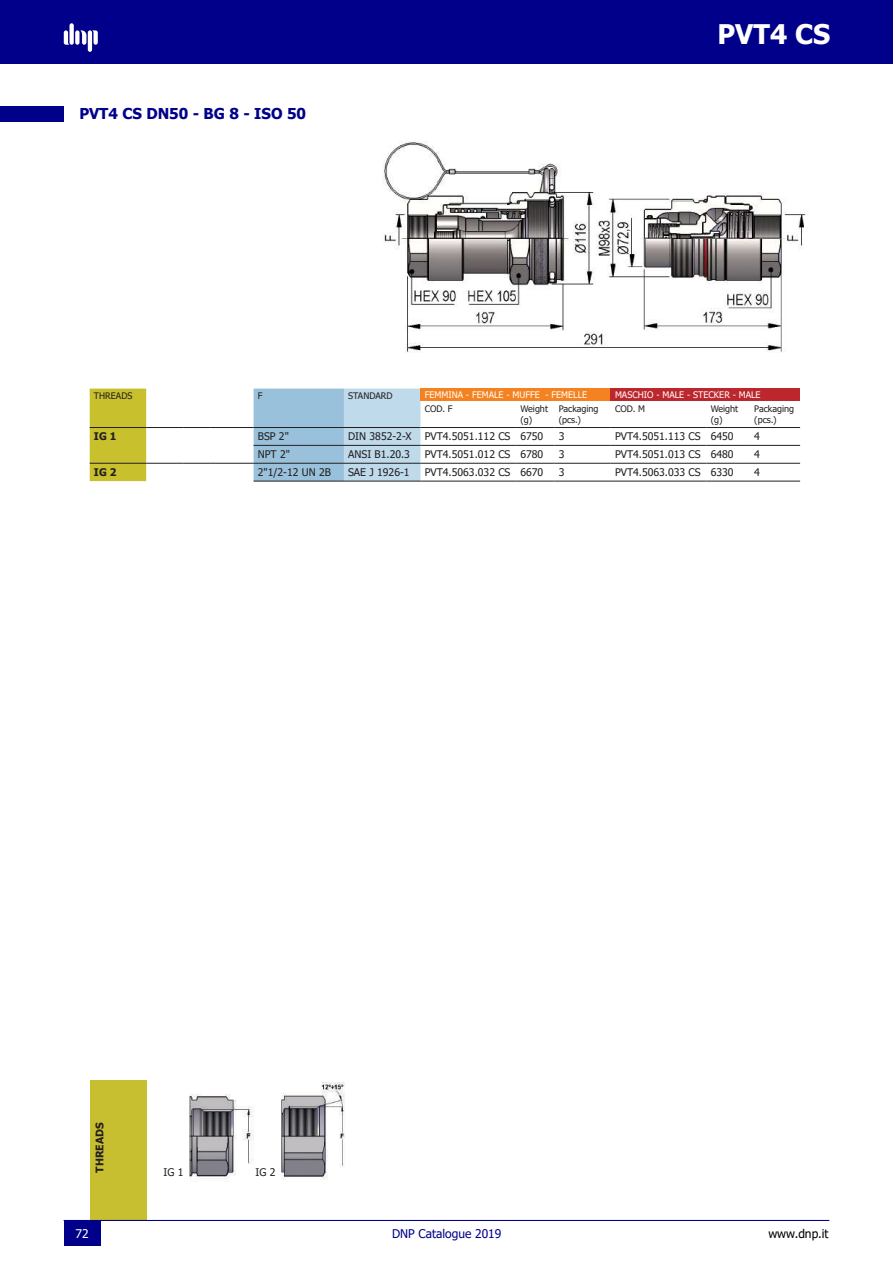
<style>
.page{position:relative;width:893px;height:1263px;background:#fff}
.page>*{position:absolute;margin:0;border:0;box-sizing:border-box;transform-origin:0 0}
.t1{font:700 27px "Tahoma";color:#fff}
.t2{font:700 15px "Tahoma";color:#00008b}
.t3{font:12px "Tahoma";color:#00008b}
.t4{font:12px "Tahoma";color:#000}
.t5{font:12px "Tahoma";color:#fff}
.t6{font:10.5px "Tahoma";color:#231f20}
.t7{font:700 10.5px "Tahoma";color:#231f20}
.t8{font:9px/10.8px "Tahoma";color:#231f20}
.t9{font:9px "Tahoma";color:#fff}
</style>
<div class="page">
<div style="left:0;top:0;width:893px;height:64px;background:#00008b"></div>
<svg style="left:92px;top:30px;width:6px;height:15px"></svg>
<div style="left:69px;top:23px;width:5px;height:22px;background:#fff;border-radius:2px"></div>
<svg style="left:75px;top:30px;width:4px;height:15px"></svg>
<hr style="left:88px;top:30px;width:4px;height:22px;background:#fff;border-radius:2px">
<svg style="left:64px;top:30px;width:5px;height:15px"></svg>
<svg style="left:80px;top:30px;width:6px;height:15px"></svg>
<div style="left:0;top:106px;width:64px;height:16px;background:#00008b"></div>
<div style="left:90px;top:1079px;width:56px;height:141px;background:#c7bf2f"></div>
<img style="left:189px;top:1094px;width:65px;height:87px">
<img style="left:281px;top:1082px;width:64px;height:98px">
<hr style="left:64px;top:1220px;width:765px;height:1px;background:#00008b">
<div style="left:64px;top:1220px;width:37px;height:26px;background:#00008b"></div>
<div style="left:90px;top:389px;width:56px;height:92px;background:#c8c12d"></div>
<div style="left:420px;top:389px;width:191px;height:12px;background:#f58220"></div>
<div style="left:611px;top:389px;width:189px;height:12px;background:#bc272d"></div>
<hr style="left:90px;top:427px;width:56px;height:1px;background:#231f20">
<hr style="left:146px;top:427px;width:37px;height:1px;background:#231f20">
<svg style="left:183px;top:427px;width:27px;height:1px"></svg>
<hr style="left:210px;top:427px;width:31px;height:1px;background:#231f20">
<hr style="left:420px;top:427px;width:96px;height:1px;background:#231f20">
<hr style="left:516px;top:427px;width:38px;height:1px;background:#231f20">
<hr style="left:554px;top:427px;width:57px;height:1px;background:#231f20">
<hr style="left:611px;top:427px;width:95px;height:1px;background:#231f20">
<hr style="left:706px;top:427px;width:44px;height:1px;background:#231f20">
<hr style="left:750px;top:427px;width:50px;height:1px;background:#231f20">
<hr style="left:420px;top:445px;width:96px;height:1px;background:#231f20">
<hr style="left:516px;top:445px;width:38px;height:1px;background:#231f20">
<hr style="left:554px;top:445px;width:57px;height:1px;background:#231f20">
<hr style="left:611px;top:445px;width:95px;height:1px;background:#231f20">
<hr style="left:706px;top:445px;width:44px;height:1px;background:#231f20">
<hr style="left:750px;top:445px;width:50px;height:1px;background:#231f20">
<hr style="left:420px;top:463px;width:96px;height:1px;background:#231f20">
<hr style="left:516px;top:463px;width:38px;height:1px;background:#231f20">
<hr style="left:554px;top:463px;width:57px;height:1px;background:#231f20">
<hr style="left:611px;top:463px;width:95px;height:1px;background:#231f20">
<hr style="left:706px;top:463px;width:44px;height:1px;background:#231f20">
<hr style="left:750px;top:463px;width:50px;height:1px;background:#231f20">
<hr style="left:254px;top:481px;width:90px;height:1px;background:#231f20">
<hr style="left:344px;top:481px;width:76px;height:1px;background:#231f20">
<hr style="left:420px;top:481px;width:96px;height:1px;background:#231f20">
<hr style="left:516px;top:481px;width:38px;height:1px;background:#231f20">
<hr style="left:554px;top:481px;width:57px;height:1px;background:#231f20">
<hr style="left:611px;top:481px;width:95px;height:1px;background:#231f20">
<hr style="left:706px;top:481px;width:44px;height:1px;background:#231f20">
<hr style="left:750px;top:481px;width:50px;height:1px;background:#231f20">
<hr style="left:90px;top:463px;width:56px;height:1px;background:#231f20">
<hr style="left:146px;top:463px;width:37px;height:1px;background:#231f20">
<svg style="left:183px;top:463px;width:27px;height:1px"></svg>
<hr style="left:210px;top:463px;width:31px;height:1px;background:#231f20">
<svg style="left:241px;top:389px;width:179px;height:92px;background:#abc9dd"></svg>
<img style="left:383px;top:142px;width:424px;height:211px">
<h2 class="t2" style="left:79px;top:103px;width:228px">PVT4 CS DN50 - BG 8 - ISO 50</h2>
<h1 class="t1" style="left:718px;top:15px;width:114px">PVT4 CS</h1>
<p class="t8" style="left:94px;top:391px;width:40px">THREADS</p>
<p class="t8" style="left:258px;top:391px;width:6px">F</p>
<p class="t8" style="left:348px;top:391px;width:46px">STANDARD</p>
<p class="t9" style="left:425px;top:389px;width:164px">FEMMINA - FEMALE - MUFFE - FEMELLE</p>
<p class="t9" style="left:615px;top:389px;width:147px">MASCHIO - MALE - STECKER - MALE</p>
<p class="t8" style="left:425px;top:404px;width:29px">COD. F</p>
<p class="t8" style="left:520px;top:404px;width:29px">Weight (g)</p>
<p class="t8" style="left:559px;top:404px;width:41px">Packaging (pcs.)</p>
<p class="t8" style="left:615px;top:404px;width:32px">COD. M</p>
<p class="t8" style="left:711px;top:404px;width:29px">Weight (g)</p>
<p class="t8" style="left:754px;top:404px;width:41px">Packaging (pcs.)</p>
<p class="t7" style="left:94px;top:429px;width:24px">IG 1</p>
<p class="t6" style="left:258px;top:429px;width:33px">BSP 2"</p>
<p class="t6" style="left:348px;top:429px;width:65px">DIN 3852-2-X</p>
<p class="t6" style="left:425px;top:429px;width:120px">PVT4.5051.112 CS 6750</p>
<p class="t6" style="left:559px;top:429px;width:7px">3</p>
<p class="t6" style="left:615px;top:429px;width:120px">PVT4.5051.113 CS 6450</p>
<p class="t6" style="left:754px;top:429px;width:7px">4</p>
<p class="t6" style="left:258px;top:447px;width:34px">NPT 2"</p>
<p class="t6" style="left:348px;top:447px;width:63px">ANSI B1.20.3</p>
<p class="t6" style="left:425px;top:447px;width:120px">PVT4.5051.012 CS 6780</p>
<p class="t6" style="left:559px;top:447px;width:7px">3</p>
<p class="t6" style="left:615px;top:447px;width:120px">PVT4.5051.013 CS 6480</p>
<p class="t6" style="left:754px;top:447px;width:7px">4</p>
<p class="t7" style="left:94px;top:464px;width:24px">IG 2</p>
<p class="t6" style="left:258px;top:465px;width:75px">2"1/2-12 UN 2B</p>
<p class="t6" style="left:348px;top:465px;width:63px">SAE J 1926-1</p>
<p class="t6" style="left:425px;top:465px;width:120px">PVT4.5063.032 CS 6670</p>
<p class="t6" style="left:559px;top:465px;width:7px">3</p>
<p class="t6" style="left:615px;top:465px;width:120px">PVT4.5063.033 CS 6330</p>
<p class="t6" style="left:754px;top:465px;width:7px">4</p>
<p class="t7" style="left:92px;top:1173px;width:52px;rotate:-90deg">THREADS</p>
<p class="t6" style="left:163px;top:1165px;width:21px">IG 1</p>
<p class="t6" style="left:256px;top:1165px;width:21px">IG 2</p>
<p class="t5" style="left:76px;top:1225px;width:15px">72</p>
<p class="t4" style="left:768px;top:1225px;width:62px">www.dnp.it</p>
<p class="t3" style="left:392px;top:1225px;width:111px">DNP Catalogue 2019</p>
</div>
